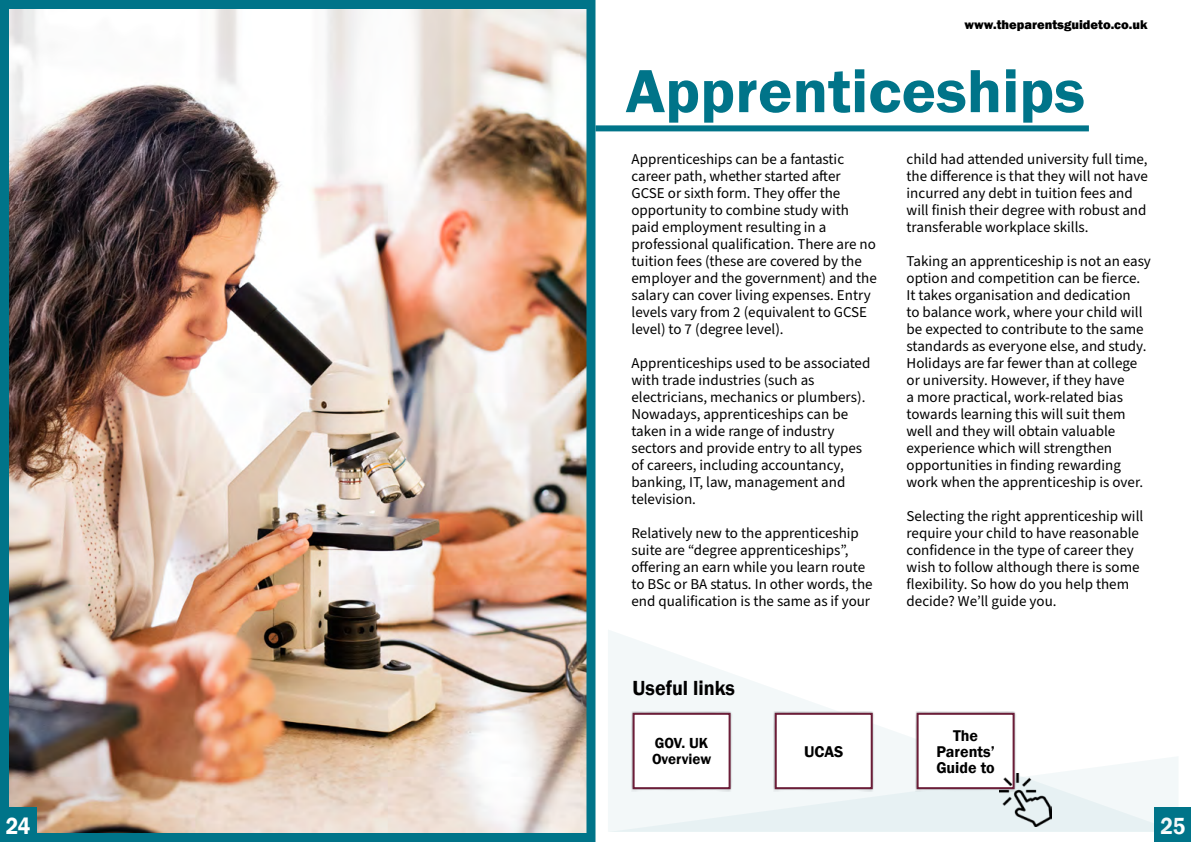
<style>
.page{position:relative;width:1191px;height:842px;background:#fff}
.page>*{position:absolute;margin:0;border:0;box-sizing:border-box;transform-origin:0 0}
._01_Page_heading{font:600 63px "Franklin Gothic";color:#007489}
.t1{font:600 24px "Franklin Gothic";color:#fff;scale:.89 1}
.chapter_headings{font:600 21px "Franklin Gothic";color:#000;scale:.95 1}
.t2{font:600 16px/16px "Franklin Gothic";color:#000;text-align:center}
.main_tex{font:15px/17px "Source Sans Pro";color:#000}
.t3{font:600 15px "Franklin Gothic";color:#000}
.t4{font:800 13px "Franklin Gothic";color:#000}
</style>
<div class="page">
<div style="left:1155px;top:807px;width:36px;height:35px;background:#007489"></div>
<img style="left:10px;top:10px;width:575px;height:822px">
<div style="left:0;top:0;width:595px;height:842px;border:9px solid #007489"></div>
<div style="left:0;top:807px;width:36px;height:35px;background:#007489"></div>
<svg style="left:608px;top:630px;width:307px;height:126px"></svg>
<svg style="left:608px;top:756px;width:570px;height:76px;fill:#f3f8f9"></svg>
<div style="left:631px;top:711px;width:101px;height:80px;background:#919598;opacity:.75"></div>
<div style="left:633px;top:714px;width:96px;height:74px;background:#fff"></div>
<div style="left:632px;top:713px;width:98px;height:76px;border:2px solid #6b1d38"></div>
<div style="left:773px;top:711px;width:101px;height:80px;background:#919598;opacity:.75"></div>
<div style="left:775px;top:714px;width:96px;height:74px;background:#fff"></div>
<div style="left:774px;top:713px;width:98px;height:76px;border:2px solid #6b1d38"></div>
<div style="left:915px;top:711px;width:101px;height:80px;background:#919598;opacity:.75"></div>
<div style="left:917px;top:714px;width:96px;height:74px;background:#fff"></div>
<div style="left:916px;top:713px;width:98px;height:76px;border:2px solid #6b1d38"></div>
<div style="left:595px;top:125px;width:494px;height:6px;background:#007489"></div>
<img style="left:999px;top:774px;width:52px;height:52px">
<p class="t4" style="left:964px;top:16px;width:184px">www.theparentsguideto.co.uk</p>
<p class="_01_Page_heading" style="left:626px;top:52px;width:461px">Apprenticeships</p>
<p class="main_tex" style="left:631px;top:151px;width:247px">Apprenticeships can be a fantastic career path, whether started after GCSE or sixth form. They offer the opportunity to combine study with paid employment resulting in a professional qualification. There are no tuition fees (these are covered by the employer and the government) and the salary can cover living expenses. Entry levels vary from 2 (equivalent to GCSE level) to 7 (degree level).</p>
<p class="main_tex" style="left:631px;top:355px;width:240px">Apprenticeships used to be associated with trade industries (such as electricians, mechanics or plumbers).<br>Nowadays, apprenticeships can be taken in a wide range of industry sectors and provide entry to all types of careers, including accountancy, banking, IT, law, management and television.</p>
<p class="main_tex" style="left:631px;top:525px;width:243px">Relatively new to the apprenticeship suite are “degree apprenticeships”, offering an earn while you learn route to BSc or BA status. In other words, the end qualification is the same as if your</p>
<p class="chapter_headings" style="left:632px;top:675px;width:109px">Useful links</p>
<p class="t3" style="left:655px;top:734px;width:55px">GOV. UK</p>
<p class="t3" style="left:652px;top:750px;width:61px">Overview</p>
<p class="t2" style="left:804px;top:743px;width:41px">UCAS</p>
<p class="main_tex" style="left:906px;top:151px;width:243px">child had attended university full time, the difference is that they will not have incurred any debt in tuition fees and will finish their degree with robust and transferable workplace skills.</p>
<p class="main_tex" style="left:906px;top:253px;width:246px">Taking an apprenticeship is not an easy option and competition can be fierce.<br>It takes organisation and dedication<br>to balance work, where your child will be expected to contribute to the same standards as everyone else, and study.<br>Holidays are far fewer than at college or university. However, if they have<br>a more practical, work-related bias towards learning this will suit them well and they will obtain valuable experience which will strengthen opportunities in finding rewarding work when the apprenticeship is over.</p>
<p class="main_tex" style="left:906px;top:508px;width:238px">Selecting the right apprenticeship will require your child to have reasonable confidence in the type of career they wish to follow although there is some flexibility. So how do you help them decide? We’ll guide you.</p>
<p class="t2" style="left:936px;top:727px;width:60px">The<br>Parents’<br>Guide to</p>
<h2 class="t1" style="left:6px;top:811px;width:29px">24</h2>
<h2 class="t1" style="left:1160px;top:811px;width:29px">25</h2>
</div>
